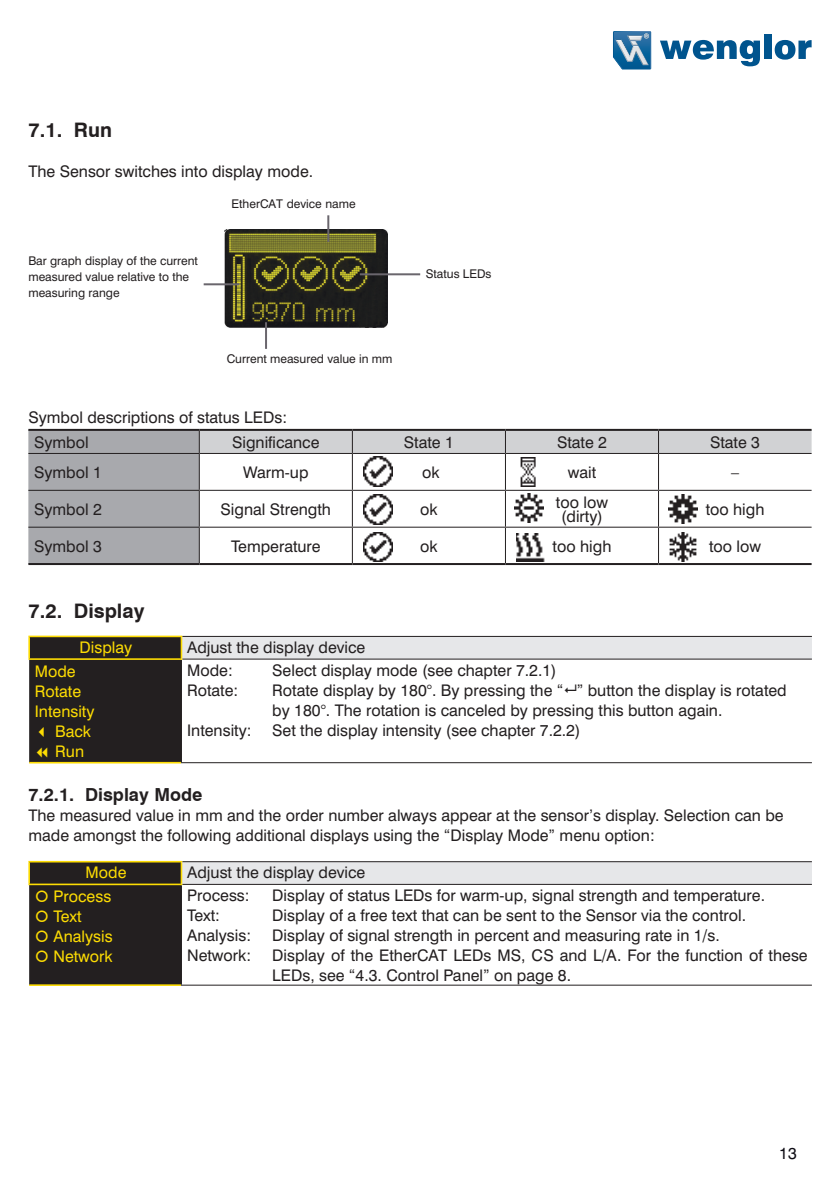
<style>
.page{position:relative;width:840px;height:1191px;background:#fff}
.page>*{position:absolute;margin:0;border:0;box-sizing:border-box;transform-origin:0 0}
.t1{font:700 20px "Swiss 721 BT";color:#231f20}
.t2{font:700 18px "Swiss 721 BT";color:#231f20}
.t3{font:16px/20px "Swiss 721 BT";color:#231f20}
.t4{font:16px/20px "Swiss 721 BT";color:#fddc03}
.t5{font:16px "Swiss 721 BT";color:#0e0c14}
.t6{font:12px/16px "Swiss 721 BT";color:#231f20}
</style>
<div class="page">
<svg style="left:660px;top:40px;width:99px;height:26px"></svg>
<div style="left:763px;top:34px;width:8px;height:25px;background:#00548e"></div>
<svg style="left:774px;top:40px;width:37px;height:20px"></svg>
<svg style="left:613px;top:31px;width:38px;height:39px"></svg>
<img style="left:224px;top:229px;width:163px;height:99px">
<hr style="left:327px;top:215px;width:2px;height:27px;background:#6a666d">
<hr style="left:265px;top:322px;width:2px;height:27px;background:#6a666d">
<hr style="left:203px;top:283px;width:36px;height:2px;background:#6a666d">
<hr style="left:359px;top:273px;width:61px;height:2px;background:#6a666d">
<hr style="left:28px;top:429px;width:171px;height:2px;background:#231f20">
<hr style="left:28px;top:563px;width:171px;height:2px;background:#231f20">
<hr style="left:352px;top:563px;width:153px;height:2px;background:#231f20">
<svg style="left:28px;top:430px;width:783px;height:134px"></svg>
<hr style="left:28px;top:453px;width:171px;height:1px;background:#231f20">
<hr style="left:199px;top:453px;width:153px;height:1px;background:#231f20">
<hr style="left:199px;top:454px;width:1px;height:36px;background:#231f20">
<hr style="left:352px;top:453px;width:153px;height:1px;background:#231f20">
<hr style="left:351px;top:454px;width:1px;height:36px;background:#231f20">
<hr style="left:505px;top:453px;width:153px;height:1px;background:#231f20">
<hr style="left:504px;top:454px;width:1px;height:36px;background:#231f20">
<hr style="left:658px;top:453px;width:153px;height:1px;background:#231f20">
<hr style="left:657px;top:454px;width:1px;height:36px;background:#231f20">
<hr style="left:28px;top:490px;width:171px;height:1px;background:#231f20">
<hr style="left:199px;top:490px;width:153px;height:1px;background:#231f20">
<hr style="left:199px;top:491px;width:1px;height:35px;background:#231f20">
<hr style="left:352px;top:490px;width:153px;height:1px;background:#231f20">
<hr style="left:351px;top:491px;width:1px;height:35px;background:#231f20">
<hr style="left:505px;top:490px;width:153px;height:1px;background:#231f20">
<hr style="left:504px;top:491px;width:1px;height:35px;background:#231f20">
<hr style="left:658px;top:490px;width:153px;height:1px;background:#231f20">
<hr style="left:657px;top:491px;width:1px;height:35px;background:#231f20">
<hr style="left:28px;top:526px;width:171px;height:1px;background:#231f20">
<hr style="left:199px;top:526px;width:153px;height:1px;background:#231f20">
<hr style="left:199px;top:527px;width:1px;height:36px;background:#231f20">
<hr style="left:352px;top:526px;width:153px;height:1px;background:#231f20">
<hr style="left:351px;top:527px;width:1px;height:36px;background:#231f20">
<hr style="left:505px;top:526px;width:153px;height:1px;background:#231f20">
<hr style="left:504px;top:527px;width:1px;height:36px;background:#231f20">
<hr style="left:658px;top:526px;width:153px;height:1px;background:#231f20">
<hr style="left:657px;top:527px;width:1px;height:36px;background:#231f20">
<hr style="left:199px;top:429px;width:153px;height:2px;background:#231f20">
<hr style="left:352px;top:429px;width:153px;height:2px;background:#231f20">
<hr style="left:505px;top:429px;width:153px;height:2px;background:#231f20">
<hr style="left:658px;top:429px;width:153px;height:2px;background:#231f20">
<hr style="left:199px;top:563px;width:153px;height:2px;background:#231f20">
<hr style="left:505px;top:563px;width:153px;height:2px;background:#231f20">
<hr style="left:658px;top:563px;width:153px;height:2px;background:#231f20">
<div style="left:181px;top:636px;width:630px;height:23px;background:#e6e7e9"></div>
<hr style="left:182px;top:636px;width:629px;height:1px;background:#231f20">
<hr style="left:182px;top:658px;width:629px;height:1px;background:#231f20">
<hr style="left:181px;top:660px;width:1px;height:102px;background:#231f20">
<hr style="left:181px;top:762px;width:630px;height:1px;background:#231f20">
<hr style="left:28px;top:635px;width:154px;height:2px;background:#fddc03">
<hr style="left:28px;top:637px;width:2px;height:21px;background:#fddc03">
<hr style="left:180px;top:637px;width:2px;height:21px;background:#fddc03">
<hr style="left:28px;top:658px;width:154px;height:2px;background:#fddc03">
<hr style="left:29px;top:762px;width:152px;height:1px;background:#fddc03">
<div style="left:181px;top:861px;width:630px;height:23px;background:#e6e7e9"></div>
<hr style="left:29px;top:984px;width:152px;height:2px;background:#fddc03">
<hr style="left:182px;top:861px;width:629px;height:1px;background:#231f20">
<hr style="left:182px;top:884px;width:629px;height:1px;background:#231f20">
<hr style="left:181px;top:885px;width:1px;height:99px;background:#231f20">
<hr style="left:181px;top:984px;width:630px;height:1px;background:#231f20">
<hr style="left:28px;top:861px;width:154px;height:1px;background:#fddc03">
<hr style="left:28px;top:862px;width:2px;height:21px;background:#fddc03">
<hr style="left:180px;top:862px;width:2px;height:21px;background:#fddc03">
<hr style="left:28px;top:883px;width:154px;height:2px;background:#fddc03">
<img style="left:363px;top:456px;width:30px;height:30px">
<img style="left:363px;top:494px;width:30px;height:30px">
<img style="left:363px;top:532px;width:30px;height:30px">
<img style="left:514px;top:458px;width:29px;height:29px">
<img style="left:514px;top:493px;width:29px;height:29px">
<img style="left:516px;top:533px;width:28px;height:29px">
<img style="left:668px;top:495px;width:28px;height:28px">
<img style="left:668px;top:532px;width:28px;height:29px">
<div style="left:29px;top:637px;width:152px;height:125px;background:#231f20"></div>
<div style="left:29px;top:862px;width:152px;height:123px;background:#231f20"></div>
<p class="t1" style="left:28px;top:118px;width:85px">7.1. Run</p>
<p class="t3" style="left:28px;top:162px;width:286px">The Sensor switches into display mode.</p>
<p class="t6" style="left:231px;top:196px;width:125px">EtherCAT device name</p>
<p class="t6" style="left:28px;top:253px;width:171px">Bar graph display of the current measured value relative to the measuring range</p>
<p class="t6" style="left:226px;top:350px;width:167px">Current measured value in mm</p>
<p class="t6" style="left:425px;top:266px;width:67px">Status LEDs</p>
<p class="t3" style="left:34px;top:405px;width:254px;line-height:24.6px;text-indent:-6px">Symbol descriptions of status LEDs:<br>Symbol</p>
<p class="t3" style="left:232px;top:432px;width:89px">Significance</p>
<p class="t3" style="left:403px;top:432px;width:51px">State 1</p>
<p class="t3" style="left:556px;top:432px;width:51px">State 2</p>
<p class="t3" style="left:709px;top:432px;width:51px">State 3</p>
<p class="t3" style="left:34px;top:462px;width:69px">Symbol 1</p>
<p class="t3" style="left:243px;top:462px;width:67px">Warm-up</p>
<p class="t3" style="left:422px;top:462px;width:19px">ok</p>
<p class="t3" style="left:567px;top:462px;width:30px">wait</p>
<p class="t3" style="left:730px;top:462px;width:9px">–</p>
<p class="t3" style="left:34px;top:499px;width:69px">Symbol 2</p>
<p class="t3" style="left:220px;top:499px;width:112px">Signal Strength</p>
<p class="t3" style="left:420px;top:499px;width:19px">ok</p>
<p class="t3" style="left:555px;top:495px;width:54px;line-height:14px;text-align:center">too low (dirty)</p>
<p class="t3" style="left:705px;top:499px;width:60px">too high</p>
<p class="t3" style="left:34px;top:536px;width:69px">Symbol 3</p>
<p class="t3" style="left:231px;top:536px;width:91px">Temperature</p>
<p class="t3" style="left:420px;top:536px;width:19px">ok</p>
<p class="t3" style="left:552px;top:536px;width:60px">too high</p>
<p class="t3" style="left:708px;top:536px;width:54px">too low</p>
<p class="t1" style="left:28px;top:598px;width:117px">7.2. Display</p>
<p class="t4" style="left:80px;top:637px;width:54px">Display</p>
<p class="t3" style="left:187px;top:637px;width:179px">Adjust the display device</p>
<p class="t4" style="left:35px;top:661px;width:61px">Mode<br>Rotate<br>Intensity</p>
<p class="t4" style="left:55px;top:721px;width:37px;text-indent:-20px">✓ Back<br>Run</p>
<p class="t3" style="left:187px;top:660px;width:47px">Mode:</p>
<p class="t3" style="left:272px;top:660px;width:286px">Select display mode (see chapter 7.2.1)</p>
<p class="t3" style="left:187px;top:680px;width:53px">Rotate:</p>
<p class="t3" style="left:272px;top:680px;width:515px">Rotate display by 180°. By pressing the “ ” button the display is rotated by 180°. The rotation is canceled by pressing this button again.</p>
<p class="t3" style="left:187px;top:720px;width:66px">Intensity:</p>
<p class="t3" style="left:272px;top:720px;width:309px">Set the display intensity (see chapter 7.2.2)</p>
<p class="t2" style="left:28px;top:783px;width:175px">7.2.1. Display Mode</p>
<p class="t3" style="left:28px;top:805px;width:756px">The measured value in mm and the order number always appear at the sensor’s display. Selection can be made amongst the following additional displays using the “Display Mode” menu option:</p>
<p class="t4" style="left:86px;top:862px;width:42px">Mode</p>
<p class="t3" style="left:187px;top:862px;width:179px">Adjust the display device</p>
<p class="t4" style="left:53px;top:886px;width:61px">Process<br>Text<br>Analysis<br>Network</p>
<p class="t3" style="left:187px;top:885px;width:64px">Process:</p>
<p class="t3" style="left:272px;top:885px;width:494px">Display of status LEDs for warm-up, signal strength and temperature.</p>
<p class="t3" style="left:187px;top:905px;width:34px">Text:</p>
<p class="t3" style="left:272px;top:905px;width:475px">Display of a free text that can be sent to the Sensor via the control.</p>
<p class="t3" style="left:187px;top:925px;width:65px">Analysis:</p>
<p class="t3" style="left:272px;top:925px;width:449px">Display of signal strength in percent and measuring rate in 1/s.</p>
<p class="t3" style="left:187px;top:945px;width:66px">Network:</p>
<p class="t3" style="left:272px;top:945px;width:536px">Display of the EtherCAT LEDs MS, CS and L/A. For the function of these<br>LEDs, see “4.3. Control Panel” on page 8.</p>
<p class="t5" style="left:778px;top:1143px;width:19px">13</p>
</div>
